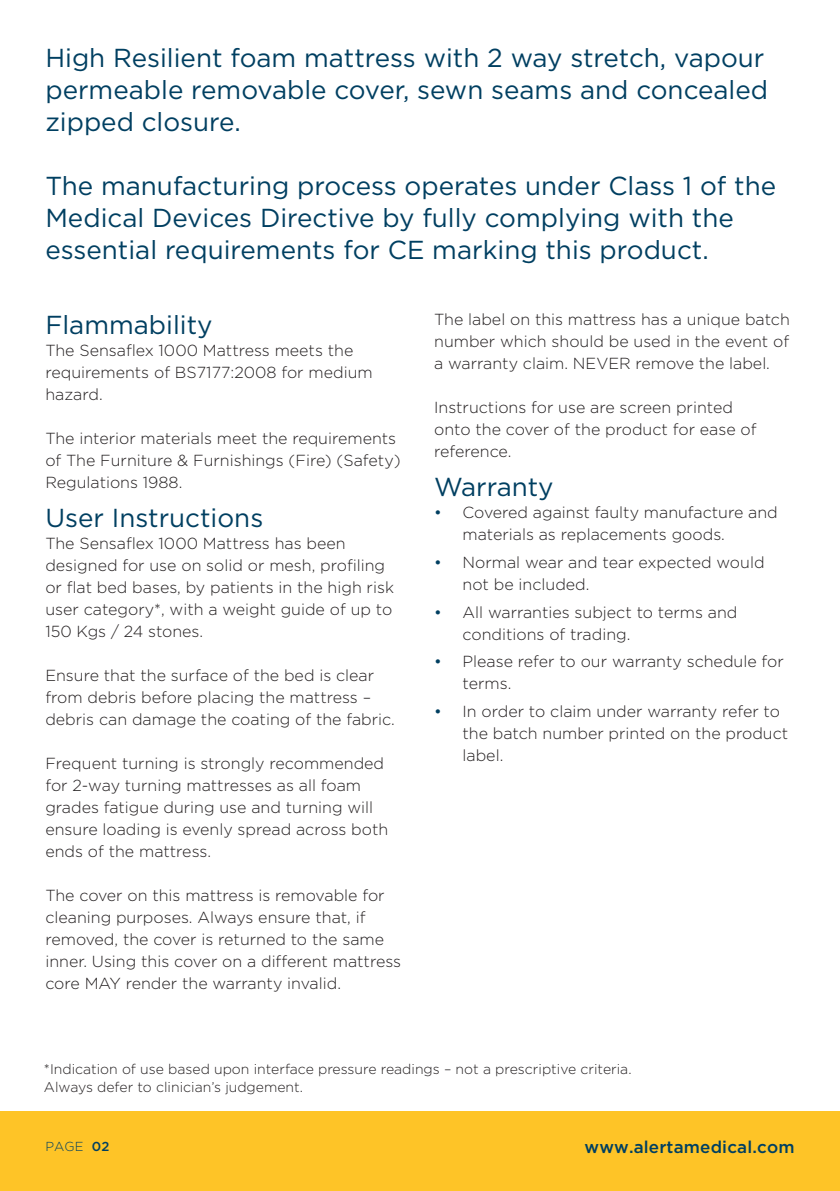
<style>
.page{position:relative;width:840px;height:1191px;background:#fff}
.page>*{position:absolute;margin:0;border:0;box-sizing:border-box;transform-origin:0 0}
.t1{font:26px/32px "Gotham";color:#003f61}
.t2{font:500 17px "Gotham";letter-spacing:.01em;color:#003f61}
.t3{font:300 16px/22px "Gotham";color:#231f20}
.t4{font:300 14px/18px "Gotham";color:#231f20}
.t5{font:300 13px "Gotham";color:#003f61}
.s1{font-weight:400;color:#003f61}
.s2{font-weight:500}
</style>
<div class="page">
<div style="left:0;top:1111px;width:839px;height:80px;background:#fec427"></div>
<h1 class="t1" style="left:45px;top:41px;width:723px">High Resilient foam mattress with 2 way stretch, vapour permeable removable cover, sewn seams and concealed zipped closure.</h1>
<h1 class="t1" style="left:45px;top:169px;width:732px">The manufacturing process operates under Class 1 of the<br>Medical Devices Directive by fully complying with the essential requirements for CE marking this product.</h1>
<h1 class="t1" style="left:45px;top:308px;width:169px">Flammability</h1>
<p class="t3" style="left:45px;top:339px;width:328px">The Sensaflex 1000 Mattress meets the requirements of BS7177:2008 for medium hazard.</p>
<p class="t3" style="left:45px;top:427px;width:356px">The interior materials meet the requirements of The Furniture &amp; Furnishings (Fire) (Safety)<br>Regulations 1988.</p>
<h1 class="t1" style="left:45px;top:501px;width:219px">User Instructions</h1>
<p class="t3" style="left:45px;top:532px;width:350px">The Sensaflex 1000 Mattress has been designed for use on solid or mesh, profiling or flat bed bases, by patients in the high risk user category*, with a weight guide of up to 150 Kgs / 24 stones.</p>
<p class="t3" style="left:45px;top:664px;width:351px">Ensure that the surface of the bed is clear from debris before placing the mattress – debris can damage the coating of the fabric.</p>
<p class="t3" style="left:45px;top:752px;width:344px">Frequent turning is strongly recommended for 2-way turning mattresses as all foam grades fatigue during use and turning will ensure loading is evenly spread across both ends of the mattress.</p>
<p class="t3" style="left:45px;top:884px;width:357px">The cover on this mattress is removable for cleaning purposes. Always ensure that, if removed, the cover is returned to the same inner. Using this cover on a different mattress core MAY render the warranty invalid.</p>
<p class="t3" style="left:434px;top:308px;width:357px;text-align:justify">The label on this mattress has a unique batch number which should be used in the event of a warranty claim. NEVER remove the label.</p>
<p class="t3" style="left:434px;top:396px;width:324px">Instructions for use are screen printed onto the cover of the product for ease of reference.</p>
<h1 class="t1" style="left:434px;top:471px;width:121px">Warranty</h1>
<p class="t3" style="left:462px;top:501px;width:316px;text-indent:-28px"><span class="s1">•</span> Covered against faulty manufacture and materials as replacements goods.</p>
<p class="t3" style="left:462px;top:551px;width:303px;text-indent:-28px"><span class="s1">•</span> Normal wear and tear expected would not be included.</p>
<p class="t3" style="left:462px;top:601px;width:276px;text-indent:-28px"><span class="s1">•</span> All warranties subject to terms and conditions of trading.</p>
<p class="t3" style="left:462px;top:650px;width:322px;text-indent:-28px"><span class="s1">•</span> Please refer to our warranty schedule for terms.</p>
<p class="t3" style="left:462px;top:700px;width:327px;text-indent:-28px"><span class="s1">•</span> In order to claim under warranty refer to the batch number printed on the product label.</p>
<p class="t4" style="left:44px;top:1059px;width:588px">*Indication of use based upon interface pressure readings – not a prescriptive criteria.<br>Always defer to clinician’s judgement.</p>
<p class="t5" style="left:45px;top:1139px;width:65px">PAGE <span class="s2">02</span></p>
<p class="t2" style="left:584px;top:1137px;width:211px">www.alertamedical.com</p>
</div>
